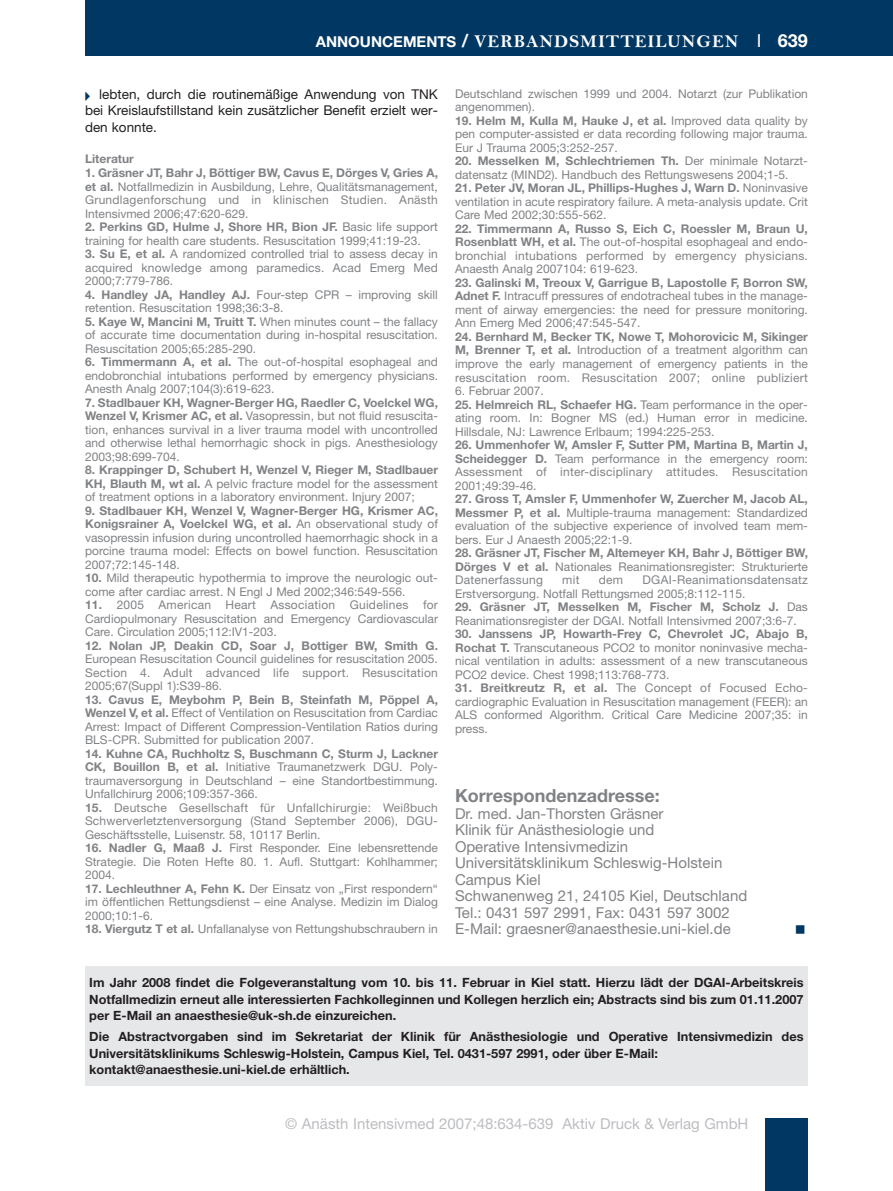
<style>
.page{position:relative;width:893px;height:1191px;background:#fff}
.page>*{position:absolute;margin:0;border:0;box-sizing:border-box;transform-origin:0 0}
.t1{font:18px "Bell MT Bold";letter-spacing:.055em;color:#fff}
.t2{font:700 18px "Helvetica Neue";color:#808285}
.t3{font:15px/16.5px "Helvetica Neue";color:#808285}
.t4{font:15px "Helvetica Neue";color:#bcbdc0}
.t5{font:13.5px/16.5px "Helvetica Neue";color:#231f20;text-align:justify}
.t6{font:700 12.75px/16.5px "Helvetica Neue";color:#231f20;text-align:justify}
.t7{font:12px/13.5px "Helvetica Neue";color:#808285;text-align:justify}
.t8{font:700 12px/13.5px "Helvetica Neue";color:#808285;text-align:justify}
.s1{font-family:"Helvetica Neue";font-weight:700;font-size:15px}
.s2{font-family:"Helvetica Neue";font-weight:700}
.s3{font-family:"Helvetica Neue"}
.s4{font-weight:700}
.s5{font-weight:400}
</style>
<div class="page">
<div style="left:85px;top:0;width:808px;height:55px;background:#003863"></div>
<div style="left:765px;top:1118px;width:43px;height:73px;background:#003863"></div>
<div style="left:85px;top:966px;width:723px;height:119px;background:#e6e7e9"></div>
<h1 class="t1" style="left:316px;top:30px;width:494px"><span class="s1">ANNOUNCEMENTS</span> <span class="s2">/</span> VERBANDSMITTEILUNGEN <span class="s3">I</span> <span class="s2">639</span></h1>
<p class="t5" style="left:85px;top:87px;width:354px;text-indent:14px">lebten, durch die routinemäßige Anwendung von TNK bei Kreislaufstillstand kein zusätzlicher Benefit erzielt wer&shy;den konnte.</p>
<p class="t8" style="left:85px;top:153px;width:50px">Literatur</p>
<p class="t7" style="left:85px;top:167px;width:354px"><span class="s4">1. Gräsner JT, Bahr J, Böttiger BW, Cavus E, Dörges V, Gries A, et al.</span> Notfallmedizin in Ausbildung, Lehre, Qualitätsmanagement, Grundlagenforschung und in klinischen Studien. Anästh Intensivmed 2006;47:620-629.</p>
<p class="t7" style="left:85px;top:221px;width:354px"><span class="s4">2. Perkins GD, Hulme J, Shore HR, Bion JF.</span> Basic life support training for health care students. Resuscitation 1999;41:19-23.</p>
<p class="t7" style="left:85px;top:248px;width:354px"><span class="s4">3. Su E, et al.</span> A randomized controlled trial to assess decay in acquired knowledge among paramedics. Acad Emerg Med 2000;7:779-786.</p>
<p class="t7" style="left:85px;top:289px;width:354px"><span class="s4">4. Handley JA, Handley AJ.</span> Four-step CPR – improving skill retention. Resuscitation 1998;36:3-8.</p>
<p class="t7" style="left:85px;top:316px;width:354px"><span class="s4">5. Kaye W, Mancini M, Truitt T.</span> When minutes count – the fallacy of accurate time documentation during in-hospital resuscitation.<br>Resuscitation 2005;65:285-290.</p>
<p class="t7" style="left:85px;top:356px;width:354px"><span class="s4">6. Timmermann A, et al.</span> The out-of-hospital esophageal and endobronchial intubations performed by emergency physicians.<br>Anesth Analg 2007;104(3):619-623.</p>
<p class="t7" style="left:85px;top:397px;width:355px"><span class="s4">7. Stadlbauer KH, Wagner-Berger HG, Raedler C, Voelckel WG, Wenzel V, Krismer AC, et al.</span> Vasopressin, but not fluid resuscita&shy;tion, enhances survival in a liver trauma model with uncontrolled and otherwise lethal hemorrhagic shock in pigs. Anesthesiology 2003;98:699-704.</p>
<p class="t7" style="left:85px;top:464px;width:354px"><span class="s4">8. Krappinger D, Schubert H, Wenzel V, Rieger M, Stadlbauer KH, Blauth M, wt al.</span> A pelvic fracture model for the assessment of treatment options in a laboratory environment. Injury 2007;</p>
<p class="t7" style="left:85px;top:505px;width:354px"><span class="s4">9. Stadlbauer KH, Wenzel V, Wagner-Berger HG, Krismer AC, Konigsrainer A, Voelckel WG, et al.</span> An observational study of vasopressin infusion during uncontrolled haemorrhagic shock in a porcine trauma model: Effects on bowel function. Resuscitation 2007;72:145-148.</p>
<p class="t7" style="left:85px;top:572px;width:354px"><span class="s4">10.</span> Mild therapeutic hypothermia to improve the neurologic out&shy;come after cardiac arrest. N Engl J Med 2002;346:549-556.</p>
<p class="t7" style="left:85px;top:599px;width:354px"><span class="s4">11.</span> 2005 American Heart Association Guidelines for Cardiopulmonary Resuscitation and Emergency Cardiovascular Care. Circulation 2005;112:IV1-203.</p>
<p class="t8" style="left:85px;top:639px;width:354px">12. Nolan JP, Deakin CD, Soar J, Bottiger BW, Smith G.</p>
<p class="t7" style="left:85px;top:653px;width:354px">European Resuscitation Council guidelines for resuscitation 2005.<br>Section 4. Adult advanced life support. Resuscitation 2005;67(Suppl 1):S39-86.</p>
<p class="t7" style="left:85px;top:694px;width:354px"><span class="s4">13. Cavus E, Meybohm P, Bein B, Steinfath M, Pöppel A, Wenzel V, et al.</span> Effect of Ventilation on Resuscitation from Cardiac Arrest: Impact of Different Compression-Ventilation Ratios during BLS-CPR. Submitted for publication 2007.</p>
<p class="t7" style="left:85px;top:748px;width:354px"><span class="s4">14. Kuhne CA, Ruchholtz S, Buschmann C, Sturm J, Lackner CK, Bouillon B, et al.</span> Initiative Traumanetzwerk DGU. Poly - traumaversorgung in Deutschland – eine Standortbestimmung.<br>Unfallchirurg 2006;109:357-366.</p>
<p class="t7" style="left:85px;top:802px;width:354px"><span class="s4">15.</span> Deutsche Gesellschaft für Unfallchirurgie: Weißbuch Schwerverletztenversorgung (Stand September 2006), DGU-Geschäftsstelle, Luisenstr. 58, 10117 Berlin.</p>
<p class="t7" style="left:85px;top:842px;width:354px"><span class="s4">16. Nadler G, Maaß J.</span> First Responder. Eine lebensrettende Strategie. Die Roten Hefte 80. 1. Aufl. Stuttgart: Kohlhammer; 2004.</p>
<p class="t7" style="left:85px;top:883px;width:354px"><span class="s4">17. Lechleuthner A, Fehn K.</span> Der Einsatz von „First respondern“ im öffentlichen Rettungsdienst – eine Analyse. Medizin im Dialog 2000;10:1-6.</p>
<p class="t7" style="left:85px;top:923px;width:354px"><span class="s4">18. Viergutz T et al.</span> Unfallanalyse von Rettungshubschraubern in</p>
<p class="t7" style="left:455px;top:88px;width:354px">Deutschland zwischen 1999 und 2004. Notarzt (zur Publikation angenommen).</p>
<p class="t7" style="left:455px;top:115px;width:354px"><span class="s4">19. Helm M, Kulla M, Hauke J, et al.</span> Improved data quality by pen computer-assisted er data recording following major trauma.<br>Eur J Trauma 2005;3:252-257.</p>
<p class="t7" style="left:455px;top:156px;width:354px"><span class="s4">20. Messelken M, Schlechtriemen Th.</span> Der minimale Notarzt - datensatz (MIND2). Handbuch des Rettungswesens 2004;1-5.</p>
<p class="t7" style="left:455px;top:183px;width:354px"><span class="s4">21. Peter JV, Moran JL, Phillips-Hughes J, Warn D.</span> Noninvasive ventilation in acute respiratory failure. A meta-analysis update. Crit Care Med 2002;30:555-562.</p>
<p class="t7" style="left:455px;top:223px;width:354px"><span class="s4">22. Timmermann A, Russo S, Eich C, Roessler M, Braun U, Rosenblatt WH, et al.</span> The out-of-hospital esophageal and endo - bronchial intubations performed by emergency physicians.<br>Anaesth Analg 2007104: 619-623.</p>
<p class="t7" style="left:455px;top:277px;width:354px"><span class="s4">23. Galinski M, Treoux V, Garrigue B, Lapostolle F, Borron SW, Adnet F.</span> Intracuff pressures of endotracheal tubes in the manage&shy;ment of airway emergencies: the need for pressure monitoring.<br>Ann Emerg Med 2006;47:545-547.</p>
<p class="t7" style="left:455px;top:331px;width:354px"><span class="s4">24. Bernhard M, Becker TK, Nowe T, Mohorovicic M, Sikinger M, Brenner T, et al.</span> Introduction of a treatment algorithm can improve the early management of emergency patients in the resus citation room. Resuscitation 2007; online publiziert</p>
<p class="t7" style="left:455px;top:385px;width:90px">6. Februar 2007.</p>
<p class="t7" style="left:455px;top:399px;width:354px"><span class="s4">25. Helmreich RL, Schaefer HG.</span> Team performance in the oper - ating room. In: Bogner MS (ed.) Human error in medicine.<br>Hillsdale, NJ: Lawrence Erlbaum; 1994:225-253.</p>
<p class="t7" style="left:455px;top:439px;width:354px"><span class="s4">26. Ummenhofer W, Amsler F, Sutter PM, Martina B, Martin J, Scheidegger D.</span> Team performance in the emergency room:<br>Assessment of inter-disciplinary attitudes. Resuscitation 2001;49:39-46.</p>
<p class="t7" style="left:455px;top:493px;width:354px"><span class="s4">27. Gross T, Amsler F, Ummenhofer W, Zuercher M, Jacob AL, Messmer P, et al.</span> Multiple-trauma management: Standardized evaluation of the subjective experience of involved team mem&shy;bers. Eur J Anaesth 2005;22:1-9.</p>
<p class="t8" style="left:455px;top:547px;width:355px">28. Gräsner JT, Fischer M, Altemeyer KH, Bahr J, Böttiger BW, Dörges V et al. <span class="s5">Nationales Reanimationsregister: Strukturierte Datenerfassung</span></p>
<p class="t7" style="left:455px;top:574px;width:354px;text-indent:188px">DGAI-Reanimationsdatensatz<br>Erstversorgung. Notfall Rettungsmed 2005;8:112-115.</p>
<p class="t7" style="left:455px;top:601px;width:354px"><span class="s4">29. Gräsner JT, Messelken M, Fischer M, Scholz J.</span> Das<br>Reanimationsregister der DGAI. Notfall Intensivmed 2007;3:6-7.</p>
<p class="t7" style="left:455px;top:628px;width:354px"><span class="s4">30. Janssens JP, Howarth-Frey C, Chevrolet JC, Abajo B, Rochat T.</span> Transcutaneous PCO2 to monitor noninvasive mecha&shy;nical ventilation in adults: assessment of a new transcutaneous PCO2 device. Chest 1998;113:768-773.</p>
<p class="t7" style="left:455px;top:682px;width:354px"><span class="s4">31. Breitkreutz R, et al.</span> The Concept of Focused Echo - cardiographic Evaluation in Resuscitation management (FEER): an ALS conformed Algorithm. Critical Care Medicine 2007;35: in press.</p>
<p class="t7" style="left:562px;top:574px;width:19px">mit</p>
<p class="t7" style="left:599px;top:574px;width:26px">dem</p>
<h1 class="t2" style="left:455px;top:789px;width:206px">Korrespondenzadresse:</h1>
<p class="t3" style="left:455px;top:806px;width:294px">Dr. med. Jan-Thorsten Gräsner<br>Klinik für Anästhesiologie und<br>Operative Intensivmedizin Universitätsklinikum Schleswig-Holstein Campus Kiel<br>Schwanenweg 21, 24105 Kiel, Deutschland Tel.: 0431 597 2991, Fax: 0431 597 3002<br>E-Mail: graesner@anaesthesie.uni-kiel.de</p>
<p class="t6" style="left:89px;top:975px;width:716px">Im Jahr 2008 findet die Folgeveranstaltung vom 10. bis 11. Februar in Kiel statt. Hierzu lädt der DGAI-Arbeitskreis Notfallmedizin erneut alle interessierten Fachkolleginnen und Kollegen herzlich ein; Abstracts sind bis zum 01.11.2007 per E-Mail an anaesthesie@uk-sh.de einzureichen.</p>
<p class="t6" style="left:89px;top:1029px;width:716px;text-align:left">Die Abstractvorgaben sind im Sekretariat der Klinik für Anästhesiologie und Operative Intensivmedizin des<br>Universitätsklinikums Schleswig-Holstein, Campus Kiel, Tel. 0431-597 2991, oder über E-Mail: kontakt@anaesthesie.uni-kiel.de erhältlich.</p>
<p class="t4" style="left:285px;top:1118px;width:465px">© Anästh Intensivmed 2007;48:634-639 Aktiv Druck &amp; Verlag GmbH</p>
</div>
